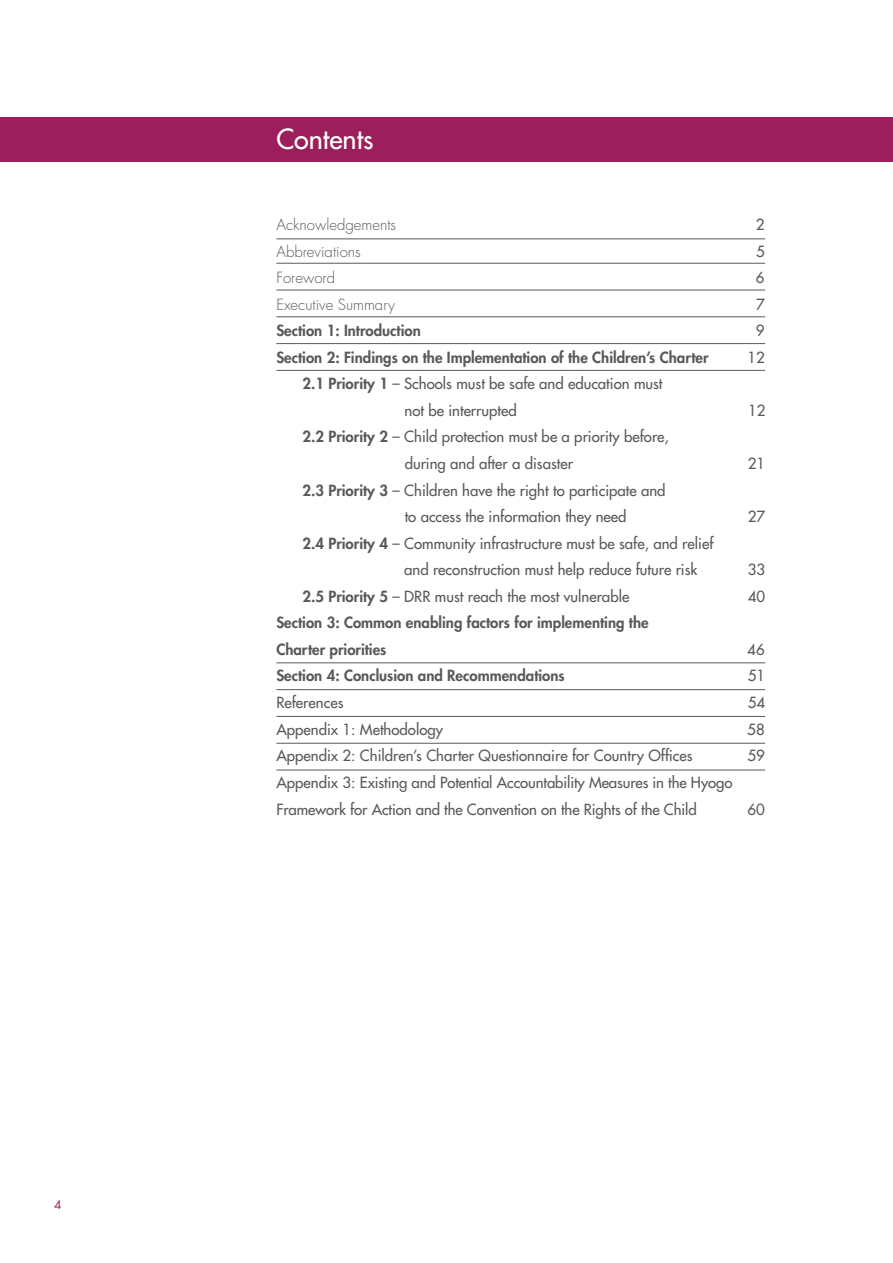
<style>
.page{position:relative;width:893px;height:1263px;background:#fff}
.page>*{position:absolute;margin:0;border:0;box-sizing:border-box;transform-origin:0 0}
.t1{font:500 27px "Futura Std";color:#fff}
.t2{font:500 15px/26.5px "Futura Std";color:#58595b}
.t3{font:800 15px/26.5px "Futura Std";color:#58595b}
.t4{font:300 15px "Futura Std";color:#58595b}
.t5{font:12px "Futura Std";color:#9b1d5a}
.s1{font-weight:800}
</style>
<div class="page">
<div style="left:0;top:117px;width:893px;height:45px;background:#9c1e5b"></div>
<hr style="left:276px;top:263px;width:489px;height:1px;background:#58595b">
<hr style="left:276px;top:239px;width:489px;height:1px;background:#58595b">
<hr style="left:276px;top:290px;width:489px;height:1px;background:#58595b">
<hr style="left:276px;top:316px;width:489px;height:1px;background:#58595b">
<hr style="left:276px;top:343px;width:489px;height:1px;background:#58595b">
<hr style="left:276px;top:370px;width:489px;height:1px;background:#58595b">
<hr style="left:276px;top:662px;width:489px;height:1px;background:#58595b">
<hr style="left:276px;top:689px;width:489px;height:1px;background:#58595b">
<hr style="left:276px;top:716px;width:489px;height:1px;background:#58595b">
<hr style="left:276px;top:743px;width:489px;height:1px;background:#58595b">
<hr style="left:276px;top:770px;width:489px;height:1px;background:#58595b">
<p class="t5" style="left:54px;top:1197px;width:9px">4</p>
<h1 class="t1" style="left:276px;top:123px;width:99px">Contents</h1>
<p class="t4" style="left:276px;top:215px;width:121px">Acknowledgements</p>
<p class="t2" style="left:756px;top:211px;width:10px">2</p>
<p class="t4" style="left:276px;top:242px;width:86px">Abbreviations</p>
<p class="t2" style="left:756px;top:238px;width:10px">5</p>
<p class="t4" style="left:276px;top:268px;width:60px">Foreword</p>
<p class="t2" style="left:756px;top:264px;width:10px">6</p>
<p class="t4" style="left:276px;top:295px;width:120px">Executive Summary</p>
<p class="t2" style="left:756px;top:291px;width:10px">7</p>
<p class="t3" style="left:276px;top:317px;width:146px">Section 1: Introduction</p>
<p class="t2" style="left:756px;top:317px;width:10px">9</p>
<p class="t3" style="left:276px;top:344px;width:434px">Section 2: Findings on the Implementation of the Children’s Charter</p>
<p class="t2" style="left:748px;top:344px;width:19px">12</p>
<p class="t2" style="left:404px;top:371px;width:260px;text-indent:-102px"><span class="s1">2.1 Priority 1</span> – Schools must be safe and education must not be interrupted</p>
<p class="t2" style="left:748px;top:397px;width:19px">12</p>
<p class="t2" style="left:302px;top:424px;width:368px;text-align:center"><span class="s1">2.2 Priority 2</span> – Child protection must be a priority before, during and after a disaster</p>
<p class="t2" style="left:405px;top:477px;width:262px;text-indent:-102px"><span class="s1">2.3 Priority 3</span> – Children have the right to participate and to access the information they need</p>
<p class="t2" style="left:404px;top:530px;width:311px;text-indent:-102px"><span class="s1">2.4 Priority 4</span> – Community infrastructure must be safe, and relief and reconstruction must help reduce future risk</p>
<p class="t2" style="left:748px;top:450px;width:19px">21</p>
<p class="t2" style="left:748px;top:503px;width:19px">27</p>
<p class="t2" style="left:748px;top:556px;width:19px">33</p>
<p class="t2" style="left:302px;top:583px;width:328px"><span class="s1">2.5 Priority 5</span> – DRR must reach the most vulnerable</p>
<p class="t2" style="left:748px;top:583px;width:19px">40</p>
<p class="t3" style="left:276px;top:609px;width:374px">Section 3: Common enabling factors for implementing the<br>Charter priorities</p>
<p class="t2" style="left:747px;top:636px;width:19px">46</p>
<p class="t3" style="left:276px;top:662px;width:290px">Section 4: Conclusion and Recommendations</p>
<p class="t2" style="left:748px;top:663px;width:19px">51</p>
<p class="t2" style="left:276px;top:689px;width:69px">References</p>
<p class="t2" style="left:748px;top:689px;width:19px">54</p>
<p class="t2" style="left:276px;top:716px;width:168px">Appendix 1: Methodology</p>
<p class="t2" style="left:747px;top:716px;width:19px">58</p>
<p class="t2" style="left:276px;top:742px;width:418px">Appendix 2: Children’s Charter Questionnaire for Country Offices</p>
<p class="t2" style="left:747px;top:742px;width:19px">59</p>
<p class="t2" style="left:276px;top:769px;width:458px;line-height:27px">Appendix 3: Existing and Potential Accountability Measures in the Hyogo<br>Framework for Action and the Convention on the Rights of the Child</p>
<p class="t2" style="left:747px;top:796px;width:19px">60</p>
</div>
